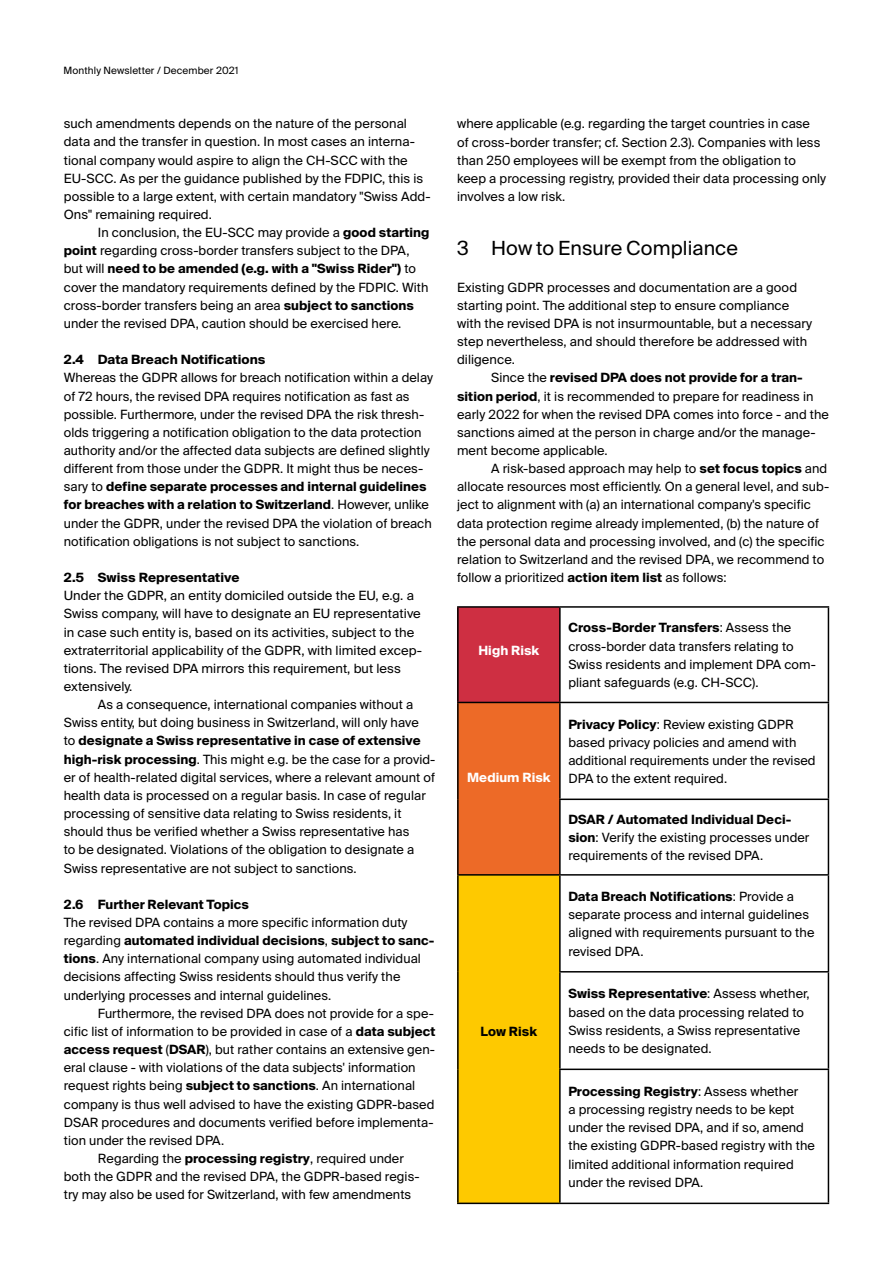
<style>
.page{position:relative;width:893px;height:1263px;background:#fff}
.page>*{position:absolute;margin:0;border:0;box-sizing:border-box;transform-origin:0 0}
.t1{font:19.5px "Suisse Intl";letter-spacing:.005em;color:#000}
.t2{font:12.75px/18.1px "Suisse Intl";letter-spacing:.005em;color:#000}
.t3{font:700 12.75px "Suisse Intl";letter-spacing:.005em;color:#000}
.t4{font:700 12.75px "Suisse Intl";letter-spacing:.005em;color:#fff}
.t5{font:10.05px "Suisse Intl";letter-spacing:.01em;color:#000}
.s1{font-weight:700}
</style>
<div class="page">
<div style="left:458px;top:607px;width:102px;height:95px;background:#ce2f42"></div>
<div style="left:458px;top:702px;width:102px;height:173px;background:#ed6a27"></div>
<div style="left:458px;top:875px;width:102px;height:328px;background:#fec900"></div>
<hr style="left:457px;top:606px;width:103px;height:2px;background:#000">
<hr style="left:457px;top:608px;width:2px;height:94px;background:#000">
<hr style="left:457px;top:702px;width:103px;height:1px;background:#000">
<hr style="left:457px;top:703px;width:2px;height:96px;background:#000">
<hr style="left:560px;top:702px;width:269px;height:1px;background:#000">
<hr style="left:457px;top:799px;width:2px;height:75px;background:#000">
<hr style="left:559px;top:798px;width:270px;height:2px;background:#000">
<hr style="left:457px;top:874px;width:103px;height:2px;background:#000">
<hr style="left:457px;top:876px;width:2px;height:96px;background:#000">
<hr style="left:560px;top:874px;width:269px;height:2px;background:#000">
<hr style="left:457px;top:972px;width:2px;height:97px;background:#000">
<hr style="left:559px;top:971px;width:270px;height:1px;background:#000">
<hr style="left:457px;top:1069px;width:2px;height:133px;background:#000">
<hr style="left:559px;top:1068px;width:270px;height:2px;background:#000">
<hr style="left:457px;top:1202px;width:103px;height:2px;background:#000">
<hr style="left:560px;top:606px;width:269px;height:2px;background:#000">
<hr style="left:559px;top:608px;width:2px;height:94px;background:#000">
<hr style="left:828px;top:608px;width:1px;height:94px;background:#000">
<hr style="left:559px;top:703px;width:2px;height:95px;background:#000">
<hr style="left:828px;top:703px;width:1px;height:95px;background:#000">
<hr style="left:559px;top:800px;width:2px;height:74px;background:#000">
<hr style="left:828px;top:800px;width:1px;height:74px;background:#000">
<hr style="left:559px;top:876px;width:2px;height:95px;background:#000">
<hr style="left:828px;top:876px;width:1px;height:95px;background:#000">
<hr style="left:559px;top:972px;width:2px;height:96px;background:#000">
<hr style="left:828px;top:972px;width:1px;height:96px;background:#000">
<hr style="left:559px;top:1070px;width:2px;height:132px;background:#000">
<hr style="left:828px;top:1070px;width:1px;height:132px;background:#000">
<hr style="left:560px;top:1202px;width:269px;height:2px;background:#000">
<p class="t5" style="left:64px;top:64px;width:176px">Monthly Newsletter / December 2021</p>
<p class="t2" style="left:64px;top:115px;width:368px">such amendments depends on the nature of the personal data and the transfer in question. In most cases an interna&shy;tional company would aspire to align the CH-SCC with the EU-SCC. As per the guidance published by the FDPIC, this is possible to a large extent, with certain mandatory "Swiss Add-Ons" remaining required.</p>
<p class="t2" style="left:64px;top:224px;width:367px;text-indent:34px">In conclusion, the EU-SCC may provide a <span class="s1">good starting point</span> regarding cross-border transfers subject to the DPA, but will <span class="s1">need to be amended (e.g. with a "Swiss Rider")</span> to cover the mandatory requirements defined by the FDPIC. With cross-border transfers being an area <span class="s1">subject to sanctions </span>under the revised DPA, caution should be exercised here.</p>
<p class="t3" style="left:64px;top:352px;width:203px">2.4 Data Breach Notifications</p>
<p class="t2" style="left:64px;top:369px;width:371px">Whereas the GDPR allows for breach notification within a delay of 72 hours, the revised DPA requires notification as fast as possible. Furthermore, under the revised DPA the risk thresh&shy;olds triggering a notification obligation to the data protection authority and/or the affected data subjects are defined slightly different from those under the GDPR. It might thus be neces&shy;sary to <span class="s1">define separate processes and internal guidelines for breaches with a relation to Switzerland</span>. However, unlike under the GDPR, under the revised DPA the violation of breach notification obligations is not subject to sanctions.</p>
<p class="t3" style="left:64px;top:570px;width:177px">2.5 Swiss Representative</p>
<p class="t2" style="left:64px;top:587px;width:360px">Under the GDPR, an entity domiciled outside the EU, e.g. a Swiss company, will have to designate an EU representative in case such entity is, based on its activities, subject to the extraterritorial applicability of the GDPR, with limited excep&shy;tions. The revised DPA mirrors this requirement, but less extensively.</p>
<p class="t2" style="left:64px;top:696px;width:373px;text-indent:34px">As a consequence, international companies without a Swiss entity, but doing business in Switzerland, will only have<br>to <span class="s1">designate a Swiss representative in case of extensive high-risk processing</span>. This might e.g. be the case for a provid&shy;er of health-related digital services, where a relevant amount of health data is processed on a regular basis. In case of regular processing of sensitive data relating to Swiss residents, it should thus be verified whether a Swiss representative has<br>to be designated. Violations of the obligation to designate a Swiss representative are not subject to sanctions.</p>
<p class="t3" style="left:64px;top:897px;width:187px">2.6 Further Relevant Topics</p>
<p class="t2" style="left:64px;top:913px;width:372px">The revised DPA contains a more specific information duty regarding <span class="s1">automated individual decisions</span>, <span class="s1">subject to sanc&shy;tions</span>. Any international company using automated individual decisions affecting Swiss residents should thus verify the underlying processes and internal guidelines.</p>
<p class="t2" style="left:98px;top:1004px;width:338px">Furthermore, the revised DPA does not provide for a spe-</p>
<p class="t2" style="left:64px;top:1022px;width:373px">cific list of information to be provided in case of a <span class="s1">data subject</span></p>
<p class="t2" style="left:64px;top:1040px;width:373px"><span class="s1">access request</span> (<span class="s1">DSAR</span>), but rather contains an extensive gen-</p>
<p class="t2" style="left:64px;top:1059px;width:353px">eral clause - with violations of the data subjects' information</p>
<p class="t2" style="left:64px;top:1077px;width:353px">request rights being <span class="s1">subject to sanctions</span>. An international</p>
<p class="t2" style="left:64px;top:1095px;width:372px">company is thus well advised to have the existing GDPR-based</p>
<p class="t2" style="left:64px;top:1113px;width:371px">DSAR procedures and documents verified before implementa-</p>
<p class="t2" style="left:64px;top:1131px;width:162px">tion under the revised DPA.</p>
<p class="t2" style="left:98px;top:1149px;width:308px">Regarding the <span class="s1">processing registry</span>, required under</p>
<p class="t2" style="left:64px;top:1168px;width:357px">both the GDPR and the revised DPA, the GDPR-based regis-</p>
<p class="t2" style="left:64px;top:1186px;width:349px">try may also be used for Switzerland, with few amendments</p>
<p class="t2" style="left:457px;top:115px;width:370px">where applicable (e.g. regarding the target countries in case<br>of cross-border transfer; cf. Section 2.3). Companies with less than 250 employees will be exempt from the obligation to keep a processing registry, provided their data processing only involves a low risk.</p>
<h1 class="t1" style="left:457px;top:237px;width:282px">3 How to Ensure Compliance</h1>
<p class="t2" style="left:457px;top:278px;width:356px">Existing GDPR processes and documentation are a good starting point. The additional step to ensure compliance with the revised DPA is not insurmountable, but a necessary step nevertheless, and should therefore be addressed with diligence.</p>
<p class="t2" style="left:457px;top:369px;width:373px;text-indent:34px">Since the <span class="s1">revised DPA does not provide for a tran&shy;sition period</span>, it is recommended to prepare for readiness in early 2022 for when the revised DPA comes into force - and the sanctions aimed at the person in charge and/or the manage&shy;ment become applicable.</p>
<p class="t2" style="left:457px;top:460px;width:374px;text-indent:34px">A risk-based approach may help to <span class="s1">set focus topics</span> and allocate resources most efficiently. On a general level, and sub&shy;ject to alignment with (a) an international company's specific data protection regime already implemented, (b) the nature of the personal data and processing involved, and (c) the specific relation to Switzerland and the revised DPA, we recommend to follow a prioritized <span class="s1">action item list</span> as follows:</p>
<p class="t4" style="left:478px;top:643px;width:62px">High Risk</p>
<p class="t4" style="left:467px;top:770px;width:85px">Medium Risk</p>
<p class="t3" style="left:481px;top:1024px;width:58px">Low Risk</p>
<p class="t2" style="left:568px;top:619px;width:249px"><span class="s1">Cross-Border Transfers</span>: Assess the cross-border data transfers relating to Swiss residents and implement DPA com&shy;pliant safeguards (e.g. CH-SCC).</p>
<p class="t2" style="left:568px;top:715px;width:249px"><span class="s1">Privacy Policy</span>: Review existing GDPR based privacy policies and amend with additional requirements under the revised DPA to the extent required.</p>
<p class="t2" style="left:568px;top:810px;width:243px"><span class="s1">DSAR / Automated Individual Deci&shy;sion</span>: Verify the existing processes under requirements of the revised DPA.</p>
<p class="t2" style="left:568px;top:888px;width:248px"><span class="s1">Data Breach Notifications</span>: Provide a separate process and internal guidelines aligned with requirements pursuant to the revised DPA.</p>
<p class="t2" style="left:568px;top:985px;width:243px"><span class="s1">Swiss Representative</span>: Assess whether, based on the data processing related to Swiss residents, a Swiss representative needs to be designated.</p>
<p class="t2" style="left:568px;top:1082px;width:248px"><span class="s1">Processing Registry</span>: Assess whether<br>a processing registry needs to be kept under the revised DPA, and if so, amend the existing GDPR-based registry with the limited additional information required under the revised DPA.</p>
</div>
